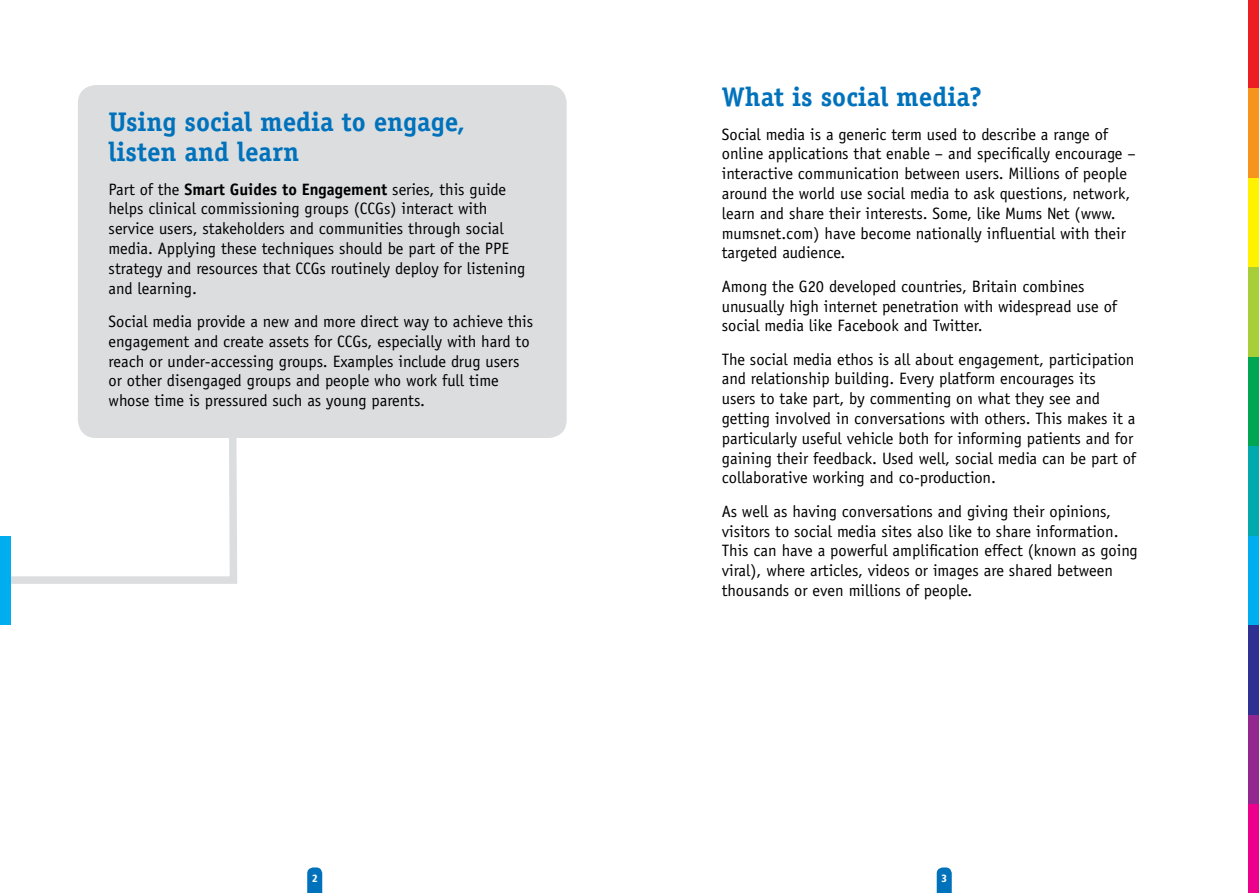
<style>
.page{position:relative;width:1259px;height:893px;background:#fff}
.page>*{position:absolute;margin:0;border:0;box-sizing:border-box;transform-origin:0 0}
.t1{font:700 27px/30px "Officina Serif";color:#0072bc}
.t2{font:16.5px/19.8px "Officina Sans Std";color:#000}
.t3{font:900 condensed 10.5px "Frutiger";color:#fff}
.s1{font-weight:700}
</style>
<div class="page">
<svg style="left:10px;top:424px;width:227px;height:164px"></svg>
<svg style="left:307px;top:867px;width:15px;height:26px"></svg>
<svg style="left:936px;top:867px;width:15px;height:26px"></svg>
<div style="left:1248px;top:0;width:11px;height:88px;background:#ed1d24"></div>
<div style="left:1248px;top:88px;width:11px;height:90px;background:#f7941e"></div>
<div style="left:1248px;top:178px;width:11px;height:89px;background:#fff200"></div>
<div style="left:1248px;top:267px;width:11px;height:90px;background:#a9cf38"></div>
<div style="left:1248px;top:357px;width:11px;height:89px;background:#00a651"></div>
<div style="left:1248px;top:446px;width:11px;height:90px;background:#00aaad"></div>
<div style="left:1248px;top:536px;width:11px;height:90px;background:#00aeef"></div>
<div style="left:1248px;top:626px;width:11px;height:89px;background:#2e3092"></div>
<div style="left:1248px;top:715px;width:11px;height:90px;background:#92278f"></div>
<div style="left:1248px;top:805px;width:11px;height:88px;background:#ec008c"></div>
<div style="left:0;top:536px;width:10px;height:90px;background:#00aeef"></div>
<div style="left:78px;top:85px;width:488px;height:353px;background:#dcddde;border-radius:18px"></div>
<h1 class="t1" style="left:109px;top:107px;width:358px">Using social media to engage, listen and learn</h1>
<p class="t2" style="left:109px;top:179px;width:418px">Part of the <span class="s1">Smart Guides to Engagement</span> series, this guide helps clinical commissioning groups (CCGs) interact with service users, stakeholders and communities through social media. Applying these techniques should be part of the PPE strategy and resources that CCGs routinely deploy for listening and learning.</p>
<p class="t2" style="left:109px;top:312px;width:426px">Social media provide a new and more direct way to achieve this engagement and create assets for CCGs, especially with hard to reach or under-accessing groups. Examples include drug users or other disengaged groups and people who work full time whose time is pressured such as young parents.</p>
<h1 class="t1" style="left:722px;top:82px;width:261px">What is social media?</h1>
<p class="t2" style="left:722px;top:124px;width:415px">Social media is a generic term used to describe a range of online applications that enable – and specifically encourage – interactive communication between users. Millions of people around the world use social media to ask questions, network, learn and share their interests. Some, like Mums Net (www. mumsnet.com) have become nationally influential with their targeted audience.</p>
<p class="t2" style="left:722px;top:276px;width:396px">Among the G20 developed countries, Britain combines unusually high internet penetration with widespread use of social media like Facebook and Twitter.</p>
<p class="t2" style="left:722px;top:349px;width:416px">The social media ethos is all about engagement, participation and relationship building. Every platform encourages its<br>users to take part, by commenting on what they see and getting involved in conversations with others. This makes it a particularly useful vehicle both for informing patients and for gaining their feedback. Used well, social media can be part of collaborative working and co-production.</p>
<p class="t2" style="left:722px;top:501px;width:417px">As well as having conversations and giving their opinions, visitors to social media sites also like to share information.<br>This can have a powerful amplification effect (known as going viral), where articles, videos or images are shared between thousands or even millions of people.</p>
<p class="t3" style="left:312px;top:872px;width:7px">2</p>
<p class="t3" style="left:941px;top:872px;width:7px">3</p>
</div>
